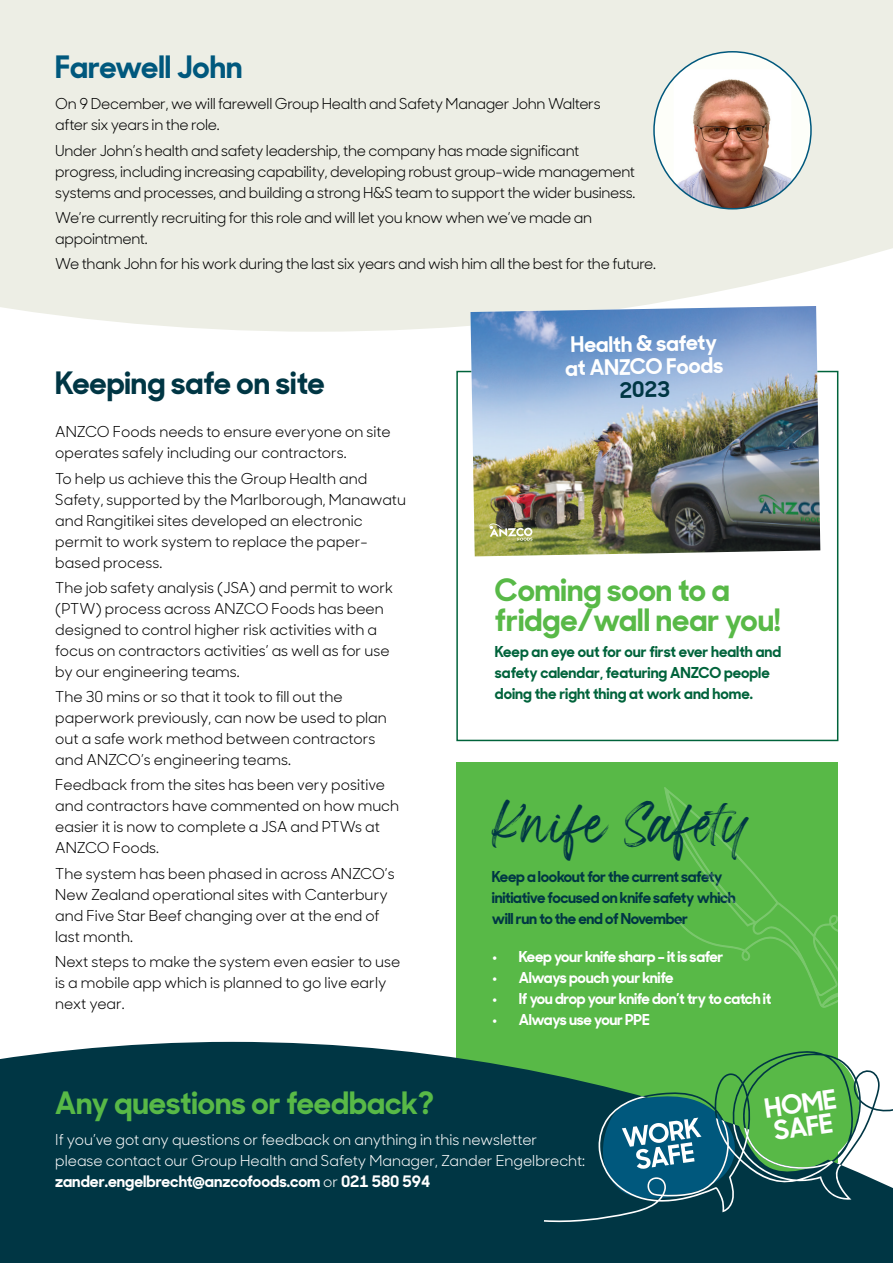
<style>
.page{position:relative;width:893px;height:1263px;background:#fff}
.page>*{position:absolute;margin:0;border:0;box-sizing:border-box;transform-origin:0 0}
.t1{font:31.65px "Wonderful Branding";color:#003644}
.t2{font:700 30.75px/30px "Sharp Sans Display No 1";color:#58b947}
.t3{font:700 30.75px "Sharp Sans Display No 1";color:#003644}
.t4{font:700 30.75px "Sharp Sans Display No 1";color:#00587d}
.t5{font:700 26.4px/23.5px "Sharp Sans Display No 1";color:#fff}
.t6{font:700 21.3px/23px "Sharp Sans Display No 1";color:#fff}
.t7{font:700 21.3px "Sharp Sans Display No 1";color:#003644}
.t8{font:700 15.75px "Sharp Sans Display No 1";color:#fff}
.t9{font:15px/21px "Sharp Sans Display No 1";color:#000}
.t10{font:15px/21px "Sharp Sans Display No 1";letter-spacing:-.02em;color:#000}
.t11{font:15px/21px "Sharp Sans Display No 1";color:#fff}
.t12{font:700 15px/21px "Sharp Sans Display No 1";color:#00633b}
.t13{font:700 15px "Sharp Sans Display No 1";letter-spacing:-.02em;color:#fff}
.t14{font:700 15px/21px "Sharp Sans Display No 1";letter-spacing:-.02em;color:#003644}
.s1{font-weight:400;font-size:15px}
</style>
<div class="page">
<div style="left:456px;top:371px;width:382px;height:370px;border:2px solid #00633b"></div>
<div style="left:0;top:0;width:893px;height:332px;background:#edeee5"></div>
<div style="left:456px;top:762px;width:382px;height:401px;background:#58b947"></div>
<div style="left:0;top:1042px;width:893px;height:221px;background:#003644"></div>
<div style="left:318px;top:1194px;width:229px;height:69px;background:#003644"></div>
<div style="left:654px;top:52px;width:157px;height:157px;background:#fdfef9;border-radius:50%"></div>
<img style="left:674px;top:69px;width:117px;height:140px">
<img style="left:470px;top:306px;width:350px;height:250px">
<svg style="left:544px;top:1050px;width:349px;height:173px"></svg>
<svg style="left:664px;top:787px;width:174px;height:221px"></svg>
<h2 class="t4" style="left:55px;top:42px;width:189px">Farewell John</h2>
<p class="t10" style="left:55px;top:92px;width:547px">On 9 December, we will farewell Group Health and Safety Manager John Walters after six years in the role.</p>
<p class="t10" style="left:55px;top:139px;width:582px">Under John’s health and safety leadership, the company has made significant progress, including increasing capability, developing robust group-wide management systems and processes, and building a strong H&amp;S team to support the wider business.</p>
<p class="t10" style="left:55px;top:206px;width:538px">We’re currently recruiting for this role and will let you know when we’ve made an appointment.</p>
<p class="t10" style="left:55px;top:252px;width:602px">We thank John for his work during the last six years and wish him all the best for the future.</p>
<h2 class="t3" style="left:55px;top:357px;width:271px">Keeping safe on site</h2>
<p class="t9" style="left:55px;top:420px;width:337px">ANZCO Foods needs to ensure everyone on site operates safely including our contractors.</p>
<p class="t9" style="left:55px;top:467px;width:352px">To help us achieve this the Group Health and Safety, supported by the Marlborough, Manawatu and Rangitikei sites developed an electronic permit to work system to replace the paper&shy;based process.</p>
<p class="t9" style="left:55px;top:576px;width:339px">The job safety analysis (JSA) and permit to work (PTW) process across ANZCO Foods has been designed to control higher risk activities with a focus on contractors activities’ as well as for use by our engineering teams.</p>
<p class="t9" style="left:55px;top:685px;width:333px">The 30 mins or so that it took to fill out the paperwork previously, can now be used to plan out a safe work method between contractors and ANZCO’s engineering teams.</p>
<p class="t9" style="left:55px;top:773px;width:345px">Feedback from the sites has been very positive and contractors have commented on how much easier it is now to complete a JSA and PTWs at ANZCO Foods.</p>
<p class="t9" style="left:55px;top:862px;width:341px">The system has been phased in across ANZCO’s New Zealand operational sites with Canterbury and Five Star Beef changing over at the end of last month.</p>
<p class="t9" style="left:55px;top:950px;width:347px">Next steps to make the system even easier to use is a mobile app which is planned to go live early next year.</p>
<h3 class="t6" style="left:565px;top:331px;width:159px;rotate:-1deg">Health &amp; safety at ANZCO Foods</h3>
<h3 class="t7" style="left:619px;top:372px;width:52px;rotate:-1deg">2023</h3>
<h2 class="t2" style="left:495px;top:572px;width:287px">Coming soon to a fridge/wall near you!</h2>
<p class="t12" style="left:495px;top:640px;width:288px">Keep an eye out for our first ever health and safety calendar, featuring ANZCO people doing the right thing at work and home.</p>
<h1 class="t1" style="left:492px;top:817px;width:261px">Knife Safety</h1>
<p class="t14" style="left:492px;top:865px;width:245px">Keep a lookout for the current safety initiative focused on knife safety which will run to the end of November</p>
<p class="t13" style="left:492px;top:944px;width:233px">• Keep your knife sharp – it is safer</p>
<p class="t13" style="left:492px;top:965px;width:183px">• Always pouch your knife</p>
<p class="t13" style="left:492px;top:986px;width:281px">• If you drop your knife don’t try to catch it</p>
<p class="t13" style="left:492px;top:1007px;width:159px">• Always use your PPE</p>
<h2 class="t2" style="left:55px;top:1085px;width:380px">Any questions or feedback?</h2>
<h3 class="t5" style="left:763px;top:1094px;width:74px;rotate:-8deg">HOME<br>SAFE</h3>
<p class="t11" style="left:55px;top:1128px;width:531px">If you’ve got any questions or feedback on anything in this newsletter please contact our Group Health and Safety Manager, Zander Engelbrecht:</p>
<p class="t8" style="left:55px;top:1168px;width:376px">zander.engelbrecht@anzcofoods.com <span class="s1">or</span> 021 580 594</p>
</div>
